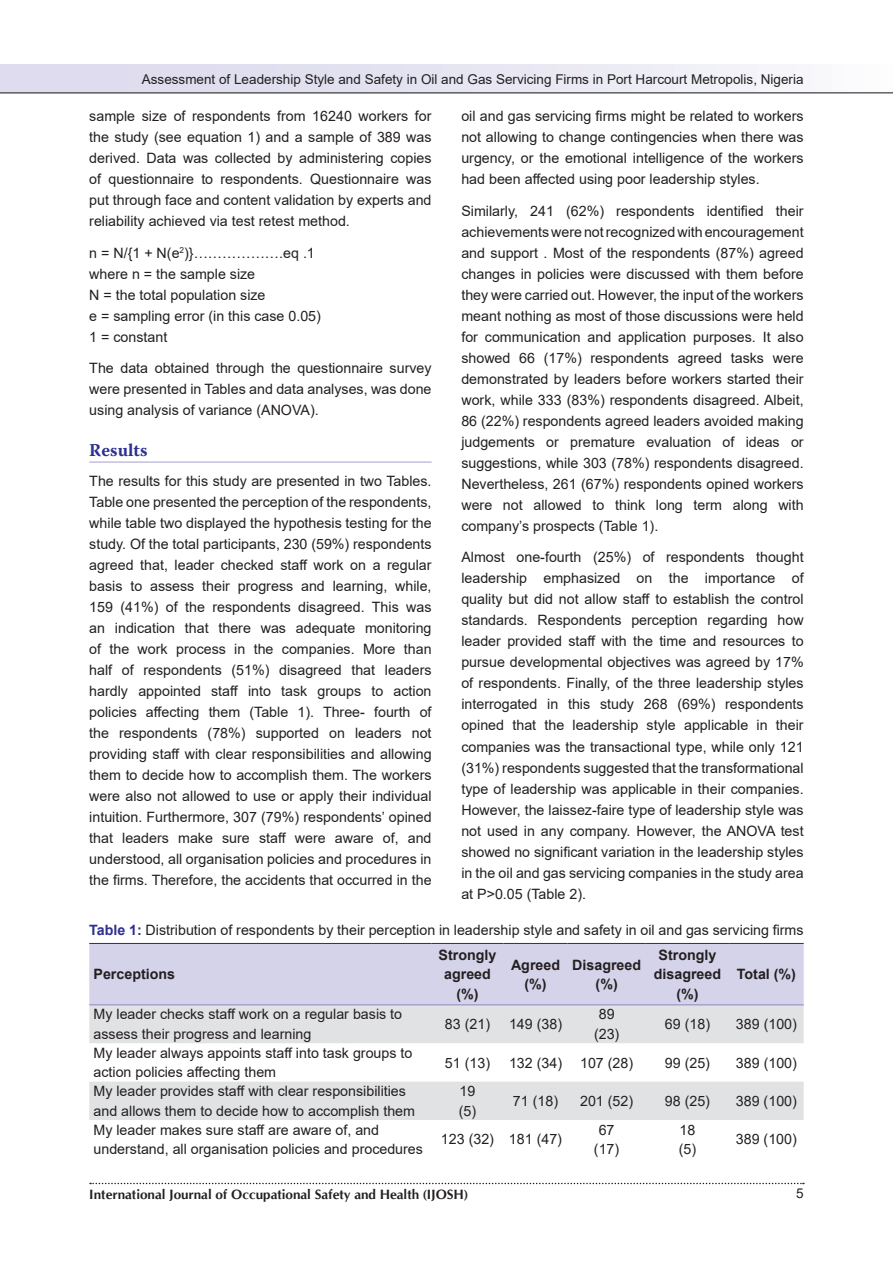
<style>
.page{position:relative;width:893px;height:1263px;background:#fff}
.page>*{position:absolute;margin:0;border:0;box-sizing:border-box;transform-origin:0 0}
.t1{font:700 18px "Warnock Pro";letter-spacing:.005em;color:#2e3092}
.t2{font:14.25px/21px "Arial";color:#231f20}
.t3{font:700 14.25px/19.5px "Arial";color:#231f20;text-align:center}
.t4{font:13.5px "Arial";color:#231f20}
.t5{font:700 13.5px "CG Omega";color:#231f20}
.s1{font-weight:700;color:#2e3092}
</style>
<div class="page">
<div style="left:0;top:65px;width:893px;height:29px;background:linear-gradient(to right,#d8d6eb,#f8f8fb)"></div>
<svg style="left:90px;top:1183px;width:714px;height:1px"></svg>
<hr style="left:0;top:92px;width:893px;height:2px;background:#636366">
<hr style="left:89px;top:461px;width:343px;height:2px;background:#c2bfde">
<div style="left:89px;top:944px;width:715px;height:60px;background:#d5d3e9"></div>
<svg style="left:89px;top:1005px;width:715px;height:115px;fill:#e1e2e4"></svg>
<hr style="left:89px;top:943px;width:343px;height:1px;background:#2e3092">
<hr style="left:432px;top:943px;width:71px;height:1px;background:#2e3092">
<hr style="left:503px;top:943px;width:65px;height:1px;background:#2e3092">
<hr style="left:568px;top:943px;width:78px;height:1px;background:#2e3092">
<hr style="left:646px;top:943px;width:83px;height:1px;background:#2e3092">
<hr style="left:729px;top:943px;width:75px;height:1px;background:#2e3092">
<hr style="left:89px;top:1004px;width:343px;height:1px;background:#908ac2">
<hr style="left:432px;top:1004px;width:71px;height:1px;background:#908ac2">
<hr style="left:503px;top:1004px;width:65px;height:1px;background:#908ac2">
<hr style="left:568px;top:1004px;width:78px;height:1px;background:#908ac2">
<hr style="left:646px;top:1004px;width:83px;height:1px;background:#908ac2">
<hr style="left:729px;top:1004px;width:75px;height:1px;background:#908ac2">
<p class="t4" style="left:142px;top:70px;width:663px">Assessment of Leadership Style and Safety in Oil and Gas Servicing Firms in Port Harcourt Metropolis, Nigeria</p>
<p class="t2" style="left:89px;top:105px;width:344px;text-align:justify">sample size of respondents from 16240 workers for the study (see equation 1) and a sample of 389 was derived. Data was collected by administering copies of questionnaire to respondents. Questionnaire was put through face and content validation by experts and reliability achieved via test retest method.</p>
<p class="t2" style="left:89px;top:242px;width:233px">n = N/{1 + N(e<sup>2</sup>)}……………….eq .1 where n = the sample size<br>N = the total population size<br>e = sampling error (in this case 0.05)<br>1 = constant</p>
<p class="t2" style="left:89px;top:358px;width:344px;text-align:justify">The data obtained through the questionnaire survey were presented in Tables and data analyses, was done using analysis of variance (ANOVA).</p>
<p class="t1" style="left:89px;top:439px;width:60px">Results</p>
<p class="t2" style="left:89px;top:470px;width:344px;text-align:justify">The results for this study are presented in two Tables.<br>Table one presented the perception of the respondents, while table two displayed the hypothesis testing for the study. Of the total participants, 230 (59%) respondents agreed that, leader checked staff work on a regular basis to assess their progress and learning, while, 159 (41%) of the respondents disagreed. This was an indication that there was adequate monitoring of the work process in the companies. More than half of respondents (51%) disagreed that leaders hardly appointed staff into task groups to action policies affecting them (Table 1). Three- fourth of the respondents (78%) supported on leaders not providing staff with clear responsibilities and allowing them to decide how to accomplish them. The workers were also not allowed to use or apply their individual intuition. Furthermore, 307 (79%) respondents’ opined that leaders make sure staff were aware of, and understood, all organisation policies and procedures in the firms. Therefore, the accidents that occurred in the</p>
<p class="t2" style="left:461px;top:105px;width:344px;text-align:justify">oil and gas servicing firms might be related to workers not allowing to change contingencies when there was urgency, or the emotional intelligence of the workers had been affected using poor leadership styles.</p>
<p class="t2" style="left:461px;top:200px;width:344px;text-align:justify">Similarly, 241 (62%) respondents identified their achievements were not recognized with encouragement and support . Most of the respondents (87%) agreed changes in policies were discussed with them before they were carried out. However, the input of the workers meant nothing as most of those discussions were held for communication and application purposes. It also showed 66 (17%) respondents agreed tasks were demonstrated by leaders before workers started their work, while 333 (83%) respondents disagreed. Albeit, 86 (22%) respondents agreed leaders avoided making judgements or premature evaluation of ideas or suggestions, while 303 (78%) respondents disagreed.<br>Nevertheless, 261 (67%) respondents opined workers were not allowed to think long term along with company’s prospects (Table 1).</p>
<p class="t2" style="left:461px;top:547px;width:344px;text-align:justify">Almost one-fourth (25%) of respondents thought leadership emphasized on the importance of quality but did not allow staff to establish the control standards. Respondents perception regarding how leader provided staff with the time and resources to pursue developmental objectives was agreed by 17% of respondents. Finally, of the three leadership styles interrogated in this study 268 (69%) respondents opined that the leadership style applicable in their companies was the transactional type, while only 121 (31%) respondents suggested that the transformational type of leadership was applicable in their companies.<br>However, the laissez-faire type of leadership style was not used in any company. However, the ANOVA test showed no significant variation in the leadership styles in the oil and gas servicing companies in the study area at P&gt;0.05 (Table 2).</p>
<p class="t2" style="left:89px;top:919px;width:716px"><span class="s1">Table 1:</span> Distribution of respondents by their perception in leadership style and safety in oil and gas servicing firms</p>
<p class="t3" style="left:94px;top:965px;width:83px">Perceptions</p>
<p class="t3" style="left:439px;top:945px;width:59px">Strongly agreed (%)</p>
<p class="t3" style="left:511px;top:955px;width:51px">Agreed (%)</p>
<p class="t3" style="left:572px;top:955px;width:70px">Disagreed (%)</p>
<p class="t3" style="left:654px;top:945px;width:69px">Strongly disagreed (%)</p>
<p class="t3" style="left:737px;top:965px;width:61px">Total (%)</p>
<p class="t2" style="left:94px;top:1004px;width:310px;line-height:19.5px">My leader checks staff work on a regular basis to assess their progress and learning</p>
<p class="t2" style="left:445px;top:1013px;width:47px">83 (21)</p>
<p class="t2" style="left:509px;top:1013px;width:55px">149 (38)</p>
<p class="t2" style="left:594px;top:1004px;width:27px;line-height:19.5px;text-align:center">89 (23)</p>
<p class="t2" style="left:665px;top:1013px;width:47px">69 (18)</p>
<p class="t2" style="left:736px;top:1013px;width:62px">389 (100)</p>
<p class="t2" style="left:94px;top:1043px;width:320px;line-height:19.5px">My leader always appoints staff into task groups to action policies affecting them</p>
<p class="t2" style="left:445px;top:1052px;width:47px">51 (13)</p>
<p class="t2" style="left:509px;top:1052px;width:55px">132 (34)</p>
<p class="t2" style="left:580px;top:1052px;width:55px">107 (28)</p>
<p class="t2" style="left:665px;top:1052px;width:47px">99 (25)</p>
<p class="t2" style="left:736px;top:1052px;width:62px">389 (100)</p>
<p class="t2" style="left:94px;top:1081px;width:323px;line-height:19.5px">My leader provides staff with clear responsibilities and allows them to decide how to accomplish them</p>
<p class="t2" style="left:459px;top:1081px;width:19px;line-height:19.5px">19 (5)</p>
<p class="t2" style="left:513px;top:1090px;width:47px">71 (18)</p>
<p class="t2" style="left:580px;top:1090px;width:55px">201 (52)</p>
<p class="t2" style="left:665px;top:1090px;width:47px">98 (25)</p>
<p class="t2" style="left:736px;top:1090px;width:62px">389 (100)</p>
<p class="t2" style="left:94px;top:1120px;width:331px;line-height:19.5px">My leader makes sure staff are aware of, and understand, all organisation policies and procedures</p>
<p class="t2" style="left:441px;top:1129px;width:123px">123 (32) 181 (47)</p>
<p class="t2" style="left:594px;top:1120px;width:27px;line-height:19.5px;text-align:center">67 (17)</p>
<p class="t2" style="left:679px;top:1120px;width:19px;line-height:19.5px">18 (5)</p>
<p class="t2" style="left:736px;top:1129px;width:62px">389 (100)</p>
<p class="t5" style="left:89px;top:1185px;width:380px">International Journal of Occupational Safety and Health (IJOSH)</p>
<p class="t4" style="left:796px;top:1184px;width:9px">5</p>
</div>
